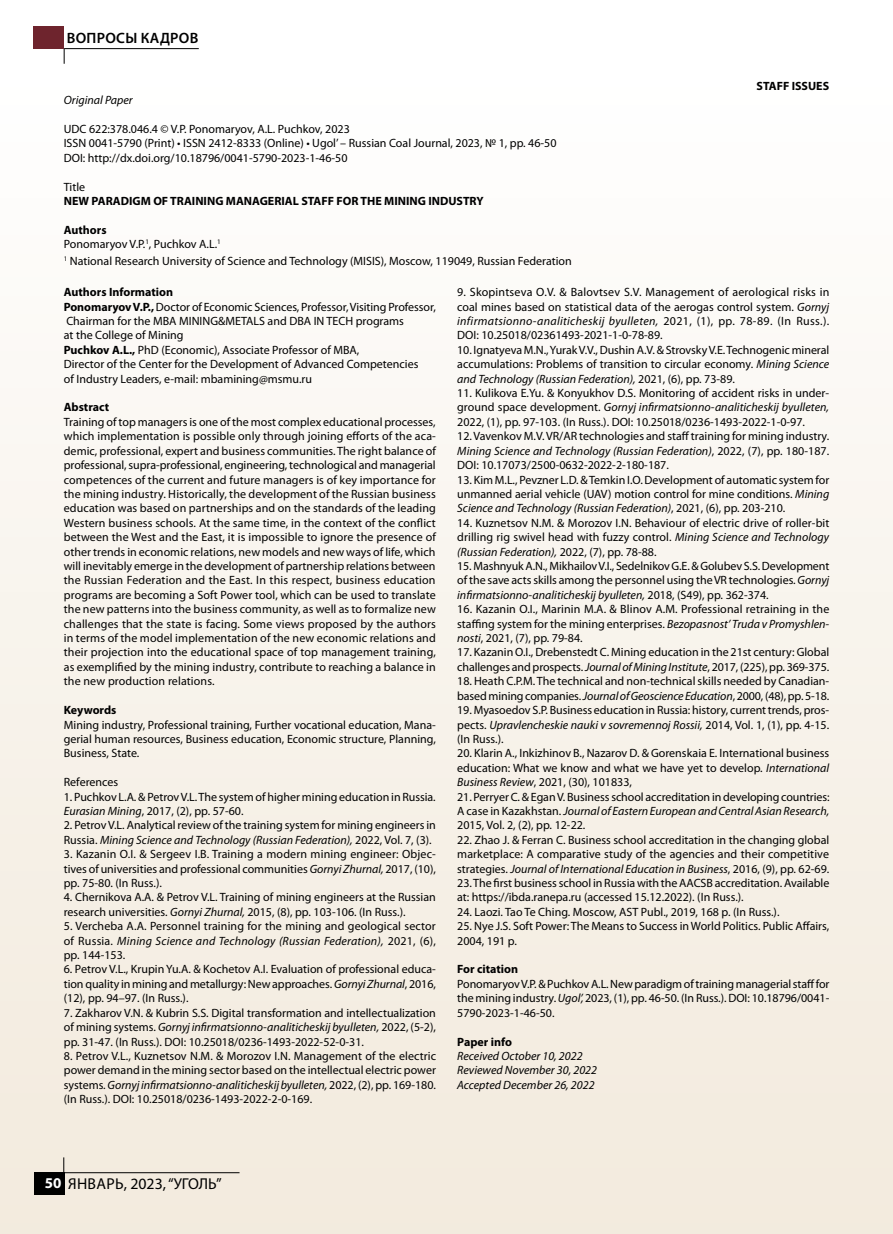
<style>
.page{position:relative;width:893px;height:1234px;background:#fff}
.page>*{position:absolute;margin:0;border:0;box-sizing:border-box;transform-origin:0 0}
.t1{font:15.75px "Myriad Pro";color:#000}
.t2{font:600 15px "Myriad Pro";color:#000}
.t3{font:12px/14.4px "Myriad Pro";color:#000;text-align:justify}
.t4{font:700 12px "Myriad Pro";color:#000}
.t5{font:italic 12px/14.4px "Myriad Pro";color:#000}
.s1{font-weight:700}
.s2{font-style:italic}
.s3{font-weight:700;font-size:15px;color:#fff}
</style>
<div class="page">
<div style="left:0;top:72px;width:893px;height:1161px;background:linear-gradient(to bottom,#fffefe,#f1e9dc)"></div>
<div style="left:34px;top:1171px;width:30px;height:23px;background:#000"></div>
<hr style="left:64px;top:1171px;width:176px;height:1px;background:#000">
<svg style="left:63px;top:1157px;width:1px;height:15px"></svg>
<hr style="left:64px;top:48px;width:135px;height:1px;background:#000">
<svg style="left:64px;top:48px;width:1px;height:16px"></svg>
<div style="left:34px;top:27px;width:30px;height:22px;background:#6e242d"></div>
<p class="t2" style="left:67px;top:28px;width:11px">вопросы</p>
<p class="t2" style="left:141px;top:28px;width:11px">кадров</p>
<p class="t4" style="left:757px;top:78px;width:74px">STAFF ISSUES</p>
<p class="t5" style="left:64px;top:93px;width:70px">Original Paper</p>
<p class="t3" style="left:64px;top:122px;width:494px;text-align:left">UDC 622:378.046.4 © V.P. Ponomaryov, A.L. Puchkov, 2023<br>ISSN 0041-5790 (Print) • ISSN 2412-8333 (Online) • Ugol’ – Russian Coal Journal, 2023, № 1, pp. 46-50<br>DOI: http://dx.doi.org/10.18796/0041-5790-2023-1-46-50</p>
<p class="t3" style="left:64px;top:179px;width:23px">Title</p>
<p class="t4" style="left:64px;top:193px;width:421px">NEW PARADIGM OF TRAINING MANAGERIAL STAFF FOR THE MINING INDUSTRY</p>
<p class="t3" style="left:64px;top:222px;width:159px"><span class="s1">Authors<br></span>Ponomaryov V.P.<sup>1</sup>, Puchkov A.L.<sup>1</sup></p>
<p class="t3" style="left:64px;top:253px;width:509px"><sup>1</sup> National Research University of Science and Technology (MISIS), Moscow, 119049, Russian Federation</p>
<p class="t3" style="left:64px;top:285px;width:374px;text-align:left"><span class="s1">Authors Information<br>Ponomaryov V.P.,</span> Doctor ofEconomic Sciences, Professor, Visiting Professor, Chairman for the MBA MINING&amp;METALS and DBA IN TECH programs<br>at the College of Mining<br><span class="s1">Puchkov A.L.,</span> PhD (Economic), Associate Professor of MBA,<br>Director of the Center for the Development of Advanced Competencies<br>of Industry Leaders, e-mail: mbamining@msmu.ru</p>
<p class="t4" style="left:64px;top:399px;width:47px">Abstract</p>
<p class="t3" style="left:64px;top:414px;width:374px">Training of top managers is one of the most complex educational processes, which implementation is possible only through joining efforts of the aca&shy;demic, professional, expert and business communities. The right balance of professional, supra-professional, engineering, technological and managerial competences of the current and future managers is of key importance for the mining industry. H istorically, the development of the Russian business education was based on partnerships and on the standards of the leading Western business schools. At the same time, in the context of the conflict between the West and the East, it is impossible to ignore the presence of other trends in economic relations, new models and new ways of life, which will inevitably emerge in the development of partnership relations between the Russian Federation and the East. In this respect, business education programs are becoming a Soft Power tool, which can be used to translate the new patterns into the business community, as well as to formalize new challenges that the state is facing. Some views proposed by the authors in terms of the model implementation of the new economic relations and their projection into the educational space of top management training, as exemplified by the mining industry, contribute to reaching a balance in the new production relations.</p>
<p class="t4" style="left:64px;top:702px;width:54px">Keywords</p>
<p class="t3" style="left:64px;top:717px;width:374px">Mining industry, Professional training, Further vocational education, Mana&shy;gerial human resources, Business education, Economic structure, Planning, Business, State.</p>
<p class="t3" style="left:64px;top:774px;width:56px">References</p>
<p class="t3" style="left:64px;top:789px;width:374px">1. Puchkov L.A. &amp; Petrov V.L. The system of higher mining education in Russia<span class="s2">.<br>Eurasian Mining</span>, 2017, (2), pp. 57-60.</p>
<p class="t3" style="left:64px;top:817px;width:374px">2. Petrov V.L. Analytical review of the training system for mining engineers in<br>Russia. <span class="s2">Mining Science and Technology (Russian Federation),</span> 2022, Vol. 7, (3).</p>
<p class="t3" style="left:64px;top:846px;width:374px">3. Kazanin O.I. &amp; Sergeev I.B. Training a modern mining engineer: Objec&shy;tives of universities and professional communities <span class="s2">Gornyi Zhurnal,</span> 2017, (10), pp. 75-80. (In Russ.).</p>
<p class="t3" style="left:64px;top:889px;width:374px">4. Chernikova A.A. &amp; Petrov V.L. Training of mining engineers at the Russian research universities. <span class="s2">Gornyi Zhurnal,</span> 2015, (8), pp. 103-106. (In Russ.).</p>
<p class="t3" style="left:64px;top:918px;width:374px">5. Vercheba A.A. Personnel training for the mining and geological sector of Russia. <span class="s2">Mining Science and Technology (Russian Federation),</span> 2021, (6), pp. 144-153.</p>
<p class="t3" style="left:64px;top:961px;width:374px">6. Petrov V.L., Krupin Yu.A. &amp; Kochetov A.I. Evaluation of professional educa&shy;tion quality in mining and metallurgy: New approaches. <span class="s2">Gornyi Zhurnal</span>, 2016, (12), pp. 94–97. (In Russ.).</p>
<p class="t3" style="left:64px;top:1005px;width:374px">7. Zakharov V.N. &amp; Kubrin S.S. Digital transformation and intellectualization of mining systems. <span class="s2">Gornyj infirmatsionno-analiticheskij byulleten,</span> 2022, (5-2), pp. 31-47. (In Russ.). DOI: 10.25018/0236-1493-2022-52-0-31.</p>
<p class="t3" style="left:64px;top:1048px;width:374px">8. Petrov V.L., Kuznetsov N.M. &amp; Morozov I.N. Management of the electric power demand in the mining sector based on the intellectual electric power systems. <span class="s2">Gornyj infirmatsionno-analiticheskij byulleten,</span> 2022, (2), pp. 169-180. (In Russ.). DOI: 10.25018/0236-1493-2022-2-0-169.</p>
<p class="t3" style="left:457px;top:285px;width:374px">9. Skopintseva O.V. &amp; Balovtsev S.V. Management of aerological risks in coal mines based on statistical data of the aerogas control system. <span class="s2">Gornyj infirmatsionno-analiticheskij byulleten,</span> 2021, (1), pp. 78-89. (In Russ.).<br>DOI: 10.25018/02361493-2021-1-0-78-89.</p>
<p class="t3" style="left:457px;top:342px;width:374px">10. Ignatyeva M.N., Yurak V.V., Dushin A.V. &amp; Strovsky V.E. Technogenic mineral accumulations: Problems of transition to circular economy. <span class="s2">Mining Science and Technology (Russian Federation),</span> 2021, (6), pp. 73-89.</p>
<p class="t3" style="left:457px;top:385px;width:374px">11. Kulikova E.Yu. &amp; Konyukhov D.S. Monitoring of accident risks in under&shy;ground space development. <span class="s2">Gornyj infirmatsionno-analiticheskij byulleten, </span>2022, (1), pp. 97-103. (In Russ.). DOI: 10.25018/0236-1493-2022-1-0-97.</p>
<p class="t3" style="left:457px;top:429px;width:374px">12. Vavenkov M.V. VR/AR technologies and staff training for mining industry.<br><span class="s2">Mining Science and Technology (Russian Federation)</span>, 2022, (7), pp. 180-187.<br>DOI: 10.17073/2500-0632-2022-2-180-187.</p>
<p class="t3" style="left:457px;top:472px;width:374px">13. Kim M.L., Pevzner L.D. &amp; Temkin I.O. Development of automatic system for unmanned aerial vehicle (UAV) motion control for mine conditions. <span class="s2">Mining Science and Technology (Russian Federation)</span>, 2021, (6), pp. 203-210.</p>
<p class="t3" style="left:457px;top:515px;width:374px">14. Kuznetsov N.M. &amp; Morozov I.N. Behaviour of electric drive of roller-bit drilling rig swivel head with fuzzy control. <span class="s2">Mining Science and Technology (Russian Federation),</span> 2022, (7), pp. 78-88.</p>
<p class="t3" style="left:457px;top:558px;width:374px">15. Mashnyuk A.N., Mikhailov V.I., Sedelnikov G.E. &amp; Golubev S.S. Development of the save acts skills among the personnel using the VR technologies. <span class="s2">Gornyj infirmatsionno-analiticheskij byulleten,</span> 2018, (S49), pp. 362-374.</p>
<p class="t3" style="left:457px;top:601px;width:374px">16. Kazanin O.I., Marinin M.A. &amp; Blinov A.M. Professional retraining in the staffing system for the mining enterprises. <span class="s2">Bezopasnost’ Truda v Promyshlen&shy;nosti</span>, 2021, (7), pp. 79-84.</p>
<p class="t3" style="left:457px;top:645px;width:374px">17. Kazanin O.I., Drebenstedt C. Mining education in the 21st century: Global challenges and prospects. <span class="s2">Journal of Mining Institute</span>, 2017, (225), pp. 369-375.</p>
<p class="t3" style="left:457px;top:673px;width:374px">18. Heath C.P.M. The technical and non-technical skills needed by Canadian&shy;based mining companies. <span class="s2">Journal of Geoscience Education</span>, 2000, (48), pp. 5-18.</p>
<p class="t3" style="left:457px;top:702px;width:374px">19. Myasoedov S.P. Business education in Russia: history, current trends, pros&shy;pects. <span class="s2">Upravlencheskie nauki v sovremennoj Rossii,</span> 2014, Vol. 1, (1), pp. 4-15. (In Russ.).</p>
<p class="t3" style="left:457px;top:745px;width:374px">20. Klarin A., Inkizhinov B., Nazarov D. &amp; Gorenskaia E. International business education: What we know and what we have yet to develop. <span class="s2">International Business Review</span>, 2021, (30), 101833,</p>
<p class="t3" style="left:457px;top:789px;width:374px">21. Perryer C. &amp; Egan V. Business school accreditation in developing countries:<br>A case in Kazakhstan. <span class="s2">Journal of Eastern European and Central Asian Research, </span>2015, Vol. 2, (2), pp. 12-22.</p>
<p class="t3" style="left:457px;top:832px;width:374px">22. Zhao J. &amp; Ferran C. Business school accreditation in the changing global marketplace: A comparative study of the agencies and their competitive strategies. <span class="s2">Journal of International Education in Business</span>, 2016, (9), pp. 62-69.</p>
<p class="t3" style="left:457px;top:875px;width:374px">23. The first business school in Russia with the AACSB accreditation. Available at: https://ibda.ranepa.ru (accessed 15.12.2022). (In Russ.).</p>
<p class="t3" style="left:457px;top:904px;width:324px">24. Laozi. Tao Te Ching. Moscow, AST Publ., 2019, 168 p. (In Russ.).</p>
<p class="t3" style="left:457px;top:918px;width:374px">25. Nye J.S. Soft Power: The Means to Success in World Politics. Public Affairs,<br>2004, 191 p.</p>
<p class="t4" style="left:457px;top:961px;width:62px">For citation</p>
<p class="t3" style="left:457px;top:976px;width:374px">Ponomaryov V.P. &amp; Puchkov A.L.New paradigm of training managerial staff for the mining industry.<span class="s2">Ugol’,</span> 2023, (1), pp. 46-50. (In Russ.). DOI: 10.18796/0041- 5790-2023-1-46-50.</p>
<p class="t4" style="left:457px;top:1033px;width:56px">Paper info</p>
<p class="t5" style="left:457px;top:1048px;width:141px">Received October 10, 2022<br>Reviewed November 30, 2022<br>Accepted December 26, 2022</p>
<h1 class="t1" style="left:45px;top:1173px;width:178px"><span class="s3">50</span> ЯНВАРЬ, 2023, “УГОЛЬ”</h1>
</div>
